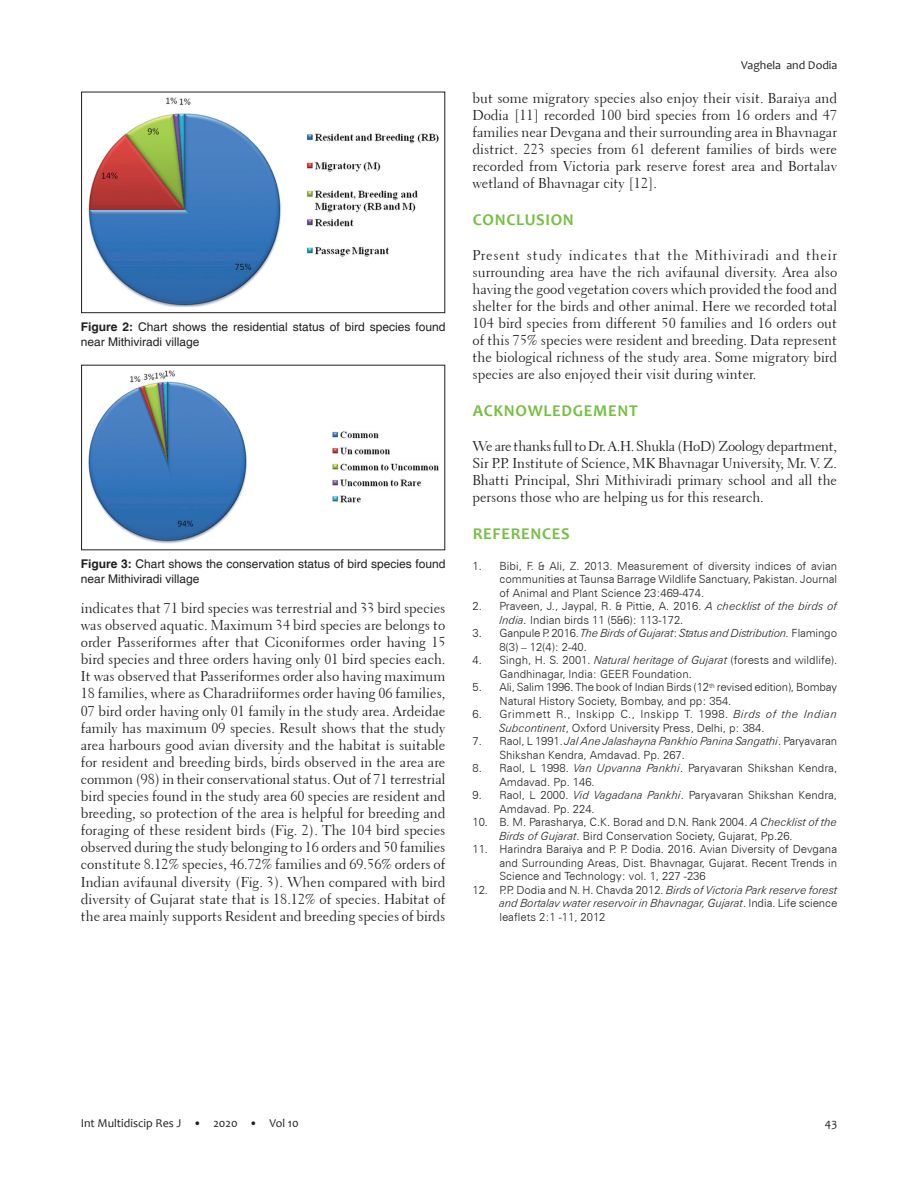
<style>
.page{position:relative;width:918px;height:1188px;background:#fff}
.page>*{position:absolute;margin:0;border:0;box-sizing:border-box;transform-origin:0 0}
.t1{font:700 16.5px "Candara";letter-spacing:.04em;color:#76c043}
.TX{font:14.25px/17.1px "Transitional 521 BT Roman A";color:#231f20;text-align:justify}
.FGC{font:12px/15px "Helvetica";color:#231f20}
.t2{font:12px "Candara";color:#231f20}
.REF{font:300 11.25px/13.5px "Zurich BT";color:#231f20}
.REF-2{font:italic 300 11.25px/13.5px "Zurich BT";letter-spacing:-.005em;color:#231f20;text-align:justify}
.s1{font-weight:700}
.s2{font-style:italic}
.s3{font-style:normal}
</style>
<div class="page">
<img style="left:88px;top:97px;width:351px;height:210px">
<div style="left:81px;top:92px;width:364px;height:221px;border:1px solid #231f20"></div>
<img style="left:88px;top:370px;width:351px;height:174px">
<p class="FGC" style="left:81px;top:319px;width:366px"><span class="s1">Figure 2:</span> Chart shows the residential status of bird species found near Mithiviradi village</p>
<p class="FGC" style="left:81px;top:556px;width:366px"><span class="s1">Figure 3:</span> Chart shows the conservation status of bird species found near Mithiviradi village</p>
<p class="TX" style="left:81px;top:600px;width:366px">indicates that 71 bird species was terrestrial and 33 bird species was observed aquatic. Maximum 34 bird species are belongs to order Passeriformes after that Ciconiformes order having 15 bird species and three orders having only 01 bird species each.<br>It was observed that Passeriformes order also having maximum 18 families, where as Charadriiformes order having 06 families, 07 bird order having only 01 family in the study area. Ardeidae family has maximum 09 species. Result shows that the study area harbours good avian diversity and the habitat is suitable for resident and breeding birds, birds observed in the area are common (98) in their conservational status. Out of 71 terrestrial bird species found in the study area 60 species are resident and breeding, so protection of the area is helpful for breeding and foraging of these resident birds (Fig. 2). The 104 bird species observed during the study belonging to 16 orders and 50 families constitute 8.12% species, 46.72% families and 69.56% orders of Indian avifaunal diversity (Fig. 3). When compared with bird diversity of Gujarat state that is 18.12% of species. Habitat of the area mainly supports Resident and breeding species of birds</p>
<p class="t2" style="left:741px;top:58px;width:98px">Vaghela and Dodia</p>
<p class="TX" style="left:472px;top:89px;width:366px">but some migratory species also enjoy their visit. Baraiya and Dodia [11] recorded 100 bird species from 16 orders and 47 families near Devgana and their surrounding area in Bhavnagar district. 223 species from 61 deferent families of birds were recorded from Victoria park reserve forest area and Bortalav wetland of Bhavnagar city [12].</p>
<h1 class="t1" style="left:473px;top:210px;width:103px">CONCLUSION</h1>
<p class="TX" style="left:472px;top:246px;width:366px">Present study indicates that the Mithiviradi and their surrounding area have the rich avifaunal diversity. Area also having the good vegetation covers which provided the food and shelter for the birds and other animal. Here we recorded total 104 bird species from different 50 families and 16 orders out of this 75% species were resident and breeding. Data represent the biological richness of the study area. Some migratory bird species are also enjoyed their visit during winter.</p>
<h1 class="t1" style="left:473px;top:401px;width:166px">ACKNOWLEDGEMENT</h1>
<p class="TX" style="left:472px;top:437px;width:366px">We are thanks full to Dr. A.H. Shukla (HoD) Zoology department, Sir P.P. Institute of Science, MK Bhavnagar University, Mr. V. Z.<br>Bhatti Principal, Shri Mithiviradi primary school and all the persons those who are helping us for this research.</p>
<h1 class="t1" style="left:473px;top:523px;width:99px">REFERENCES</h1>
<p class="REF" style="left:500px;top:559px;width:339px;text-align:justify;text-indent:-27px">1. Bibi, F. &amp; Ali, Z. 2013. Measurement of diversity indices of avian communities at Taunsa Barrage Wildlife Sanctuary, Pakistan. Journal of Animal and Plant Science 23:469-474.</p>
<p class="REF" style="left:500px;top:599px;width:339px;text-indent:-27px">2. Praveen, J., Jaypal, R. &amp; Pittie, A. 2016. <span class="s2">A checklist of the birds of<br>India.</span> Indian birds 11 (5&amp;6): 113-172.</p>
<p class="REF" style="left:500px;top:626px;width:339px;text-indent:-27px">3. Ganpule P. 2016. <span class="s2">The Birds of Gujarat</span>: <span class="s2">Status and Distribution.</span> Flamingo<br>8(3) – 12(4): 2-40.</p>
<p class="REF" style="left:500px;top:653px;width:339px;text-indent:-27px">4. Singh, H. S. 2001. <span class="s2">Natural heritage of Gujarat</span> (forests and wildlife).<br>Gandhinagar, India: GEER Foundation.</p>
<p class="REF" style="left:500px;top:680px;width:339px;text-indent:-27px">5. Ali, Salim 1996. The book of Indian Birds (12<sup>th</sup> revised edition), Bombay<br>Natural History Society, Bombay, and pp: 354.</p>
<p class="REF" style="left:500px;top:707px;width:339px;text-indent:-27px">6. Grimmett R., Inskipp C., Inskipp T. 1998. <span class="s2">Birds of the Indian<br>Subcontinent</span>, Oxford University Press, Delhi, p: 384.</p>
<p class="REF" style="left:500px;top:734px;width:339px;text-indent:-27px">7. Raol, L 1991. <span class="s2">Jal Ane Jalashayna Pankhio Panina Sangathi</span>. Paryavaran<br>Shikshan Kendra, Amdavad. Pp. 267.</p>
<p class="REF" style="left:499px;top:761px;width:339px;text-indent:-27px">8. Raol, L 1998. <span class="s2">Van Upvanna Pankhi</span>. Paryavaran Shikshan Kendra,<br>Amdavad. Pp. 146.</p>
<p class="REF" style="left:499px;top:788px;width:339px;text-indent:-27px">9. Raol, L 2000. <span class="s2">Vid Vagadana Pankhi</span>. Paryavaran Shikshan Kendra,<br>Amdavad. Pp. 224.</p>
<p class="REF" style="left:499px;top:815px;width:339px;text-indent:-27px">10. B. M. Parasharya, C.K. Borad and D.N. Rank 2004. <span class="s2">A Checklist of the<br>Birds of Gujarat</span>. Bird Conservation Society, Gujarat, Pp.26.</p>
<p class="REF" style="left:499px;top:842px;width:339px;text-align:justify;text-indent:-27px">11. Harindra Baraiya and P. P. Dodia. 2016. Avian Diversity of Devgana and Surrounding Areas, Dist. Bhavnagar, Gujarat. Recent Trends in Science and Technology: vol. 1, 227 -236</p>
<p class="REF-2" style="left:499px;top:883px;width:339px;text-indent:-27px"><span class="s3">12. P.P. Dodia and N. H. Chavda 2012.</span> Birds of Victoria Park reserve forest and Bortalav water reservoir in Bhavnagar, Gujarat<span class="s3">. India. Life science leaflets 2:1 -11, 2012</span></p>
<p class="t2" style="left:81px;top:1115px;width:219px">Int Multidiscip Res J • 2020 • Vol 10</p>
<p class="t2" style="left:825px;top:1115px;width:14px">43</p>
</div>
